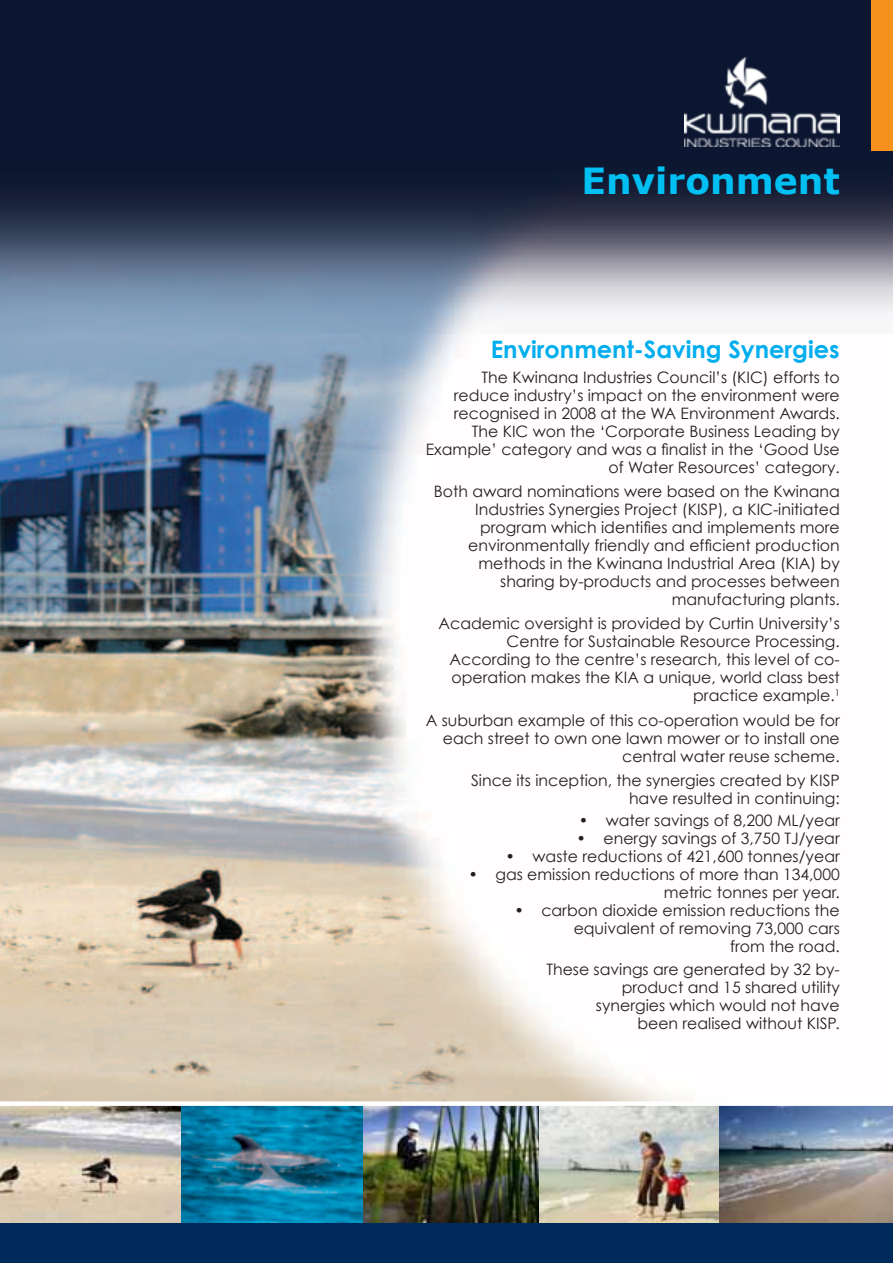
<style>
.page{position:relative;width:893px;height:1263px;background:#fff}
.page>*{position:absolute;margin:0;border:0;box-sizing:border-box;transform-origin:0 0}
.t1{font:700 36px "Verdana";color:#00c0f3}
.t2{font:700 24px "Century Gothic";color:#00aeef}
.t3{font:15.75px/18px "Century Gothic";color:#231f20;text-align:right}
</style>
<div class="page">
<img style="left:0;top:0;width:893px;height:1101px">
<img style="left:0;top:1106px;width:182px;height:117px">
<img style="left:684px;top:57px;width:155px;height:90px">
<img style="left:182px;top:1106px;width:711px;height:117px">
<div style="left:0;top:1223px;width:893px;height:40px;background:#002a5c"></div>
<div style="left:872px;top:0;width:21px;height:151px;background:#f7911e"></div>
<h1 class="t1" style="left:582px;top:158px;width:260px">Environment</h1>
<h2 class="t2" style="left:491px;top:334px;width:350px">Environment-Saving Synergies</h2>
<p class="t3" style="left:426px;top:368px;width:416px">The Kwinana Industries Council’s (KIC) efforts to reduce industry’s impact on the environment were recognised in 2008 at the WA Environment Awards.<br>The KIC won the ‘Corporate Business Leading by Example’ category and was a finalist in the ‘Good Use of Water Resources’ category.</p>
<p class="t3" style="left:434px;top:482px;width:407px">Both award nominations were based on the Kwinana Industries Synergies Project (KISP), a KIC-initiated program which identifies and implements more environmentally friendly and efficient production methods in the Kwinana Industrial Area (KIA) by sharing by-products and processes between manufacturing plants.</p>
<p class="t3" style="left:438px;top:614px;width:403px">Academic oversight is provided by Curtin University’s Centre for Sustainable Resource Processing.<br>According to the centre’s research, this level of co&shy;operation makes the KIA a unique, world class best practice example.<sup>1</sup></p>
<p class="t3" style="left:426px;top:711px;width:416px">A suburban example of this co-operation would be for each street to own one lawn mower or to install one central water reuse scheme.</p>
<p class="t3" style="left:471px;top:771px;width:370px">Since its inception, the synergies created by KISP have resulted in continuing:</p>
<p class="t3" style="left:579px;top:811px;width:263px">• water savings of 8,200 ML/year</p>
<p class="t3" style="left:576px;top:829px;width:265px">• energy savings of 3,750 TJ/year</p>
<p class="t3" style="left:506px;top:847px;width:336px">• waste reductions of 421,600 tonnes/year</p>
<p class="t3" style="left:468px;top:865px;width:373px">• gas emission reductions of more than 134,000 metric tonnes per year.</p>
<p class="t3" style="left:514px;top:901px;width:327px">• carbon dioxide emission reductions the equivalent of removing 73,000 cars<br>from the road.</p>
<p class="t3" style="left:546px;top:960px;width:295px">These savings are generated by 32 by&shy;product and 15 shared utility<br>synergies which would not have<br>been realised without KISP.</p>
</div>
